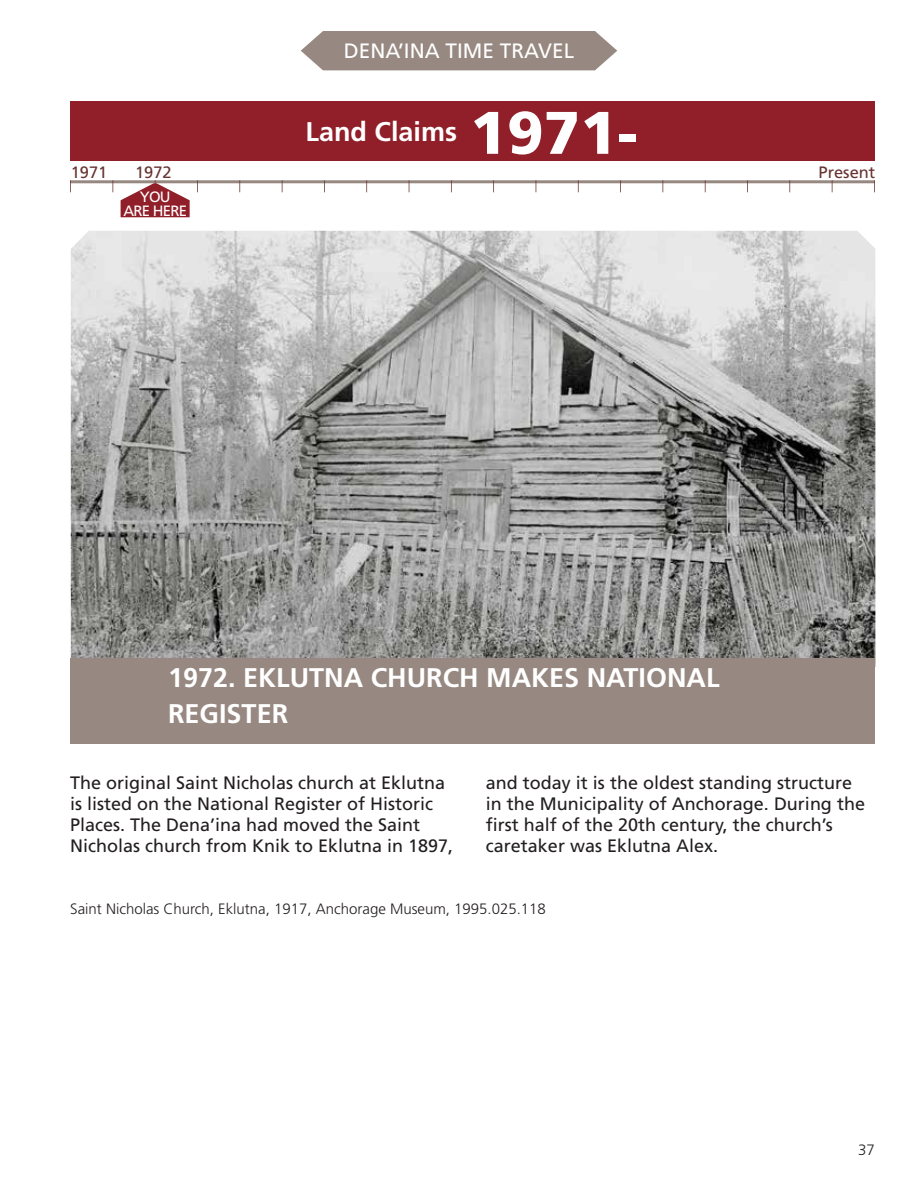
<style>
.page{position:relative;width:918px;height:1188px;background:#fff}
.page>*{position:absolute;margin:0;border:0;box-sizing:border-box;transform-origin:0 0}
.t1{font:900 60px "Frutiger LT Std";color:#fff}
.t2{font:700 27px/36px "Frutiger LT Std";color:#fff}
.t3{font:20.85px "Frutiger LT Std";color:#fff}
.t4{font:18px/21px "Frutiger LT Std";color:#231f20}
.t5{font:16.5px "Frutiger LT Std";color:#663330}
.t6{font:300 15px "Frutiger LT Std";color:#231f20}
.t7{font:15px/13.5px "Frutiger LT Std";letter-spacing:-.05em;color:#fff;text-align:center}
</style>
<div class="page">
<svg style="left:301px;top:31px;width:316px;height:39px;background:#9e9189"></svg>
<div style="left:70px;top:102px;width:805px;height:59px;background:#911f29"></div>
<img style="left:71px;top:231px;width:804px;height:427px">
<div style="left:70px;top:658px;width:805px;height:86px;background:#978981"></div>
<svg style="left:70px;top:180px;width:805px;height:37px"></svg>
<p class="t3" style="left:344px;top:39px;width:232px">DENA’INA TIME TRAVEL</p>
<h2 class="t2" style="left:306px;top:114px;width:153px">Land Claims</h2>
<h1 class="t1" style="left:470px;top:97px;width:168px">1971-</h1>
<p class="t5" style="left:71px;top:162px;width:38px">1971</p>
<p class="t5" style="left:135px;top:162px;width:38px">1972</p>
<p class="t5" style="left:819px;top:162px;width:58px">Present</p>
<p class="t7" style="left:123px;top:190px;width:65px">YOU<br>ARE HERE</p>
<h2 class="t2" style="left:168px;top:660px;width:553px">1972. EKLUTNA CHURCH MAKES NATIONAL<br>REGISTER</h2>
<p class="t4" style="left:70px;top:772px;width:385px">The original Saint Nicholas church at Eklutna is listed on the National Register of Historic Places. The Dena’ina had moved the Saint Nicholas church from Knik to Eklutna in 1897,</p>
<p class="t4" style="left:486px;top:772px;width:381px">and today it is the oldest standing structure in the Municipality of Anchorage. During the first half of the 20th century, the church’s caretaker was Eklutna Alex.</p>
<p class="t6" style="left:70px;top:901px;width:477px">Saint Nicholas Church, Eklutna, 1917, Anchorage Museum, 1995.025.118</p>
<p class="t6" style="left:858px;top:1142px;width:18px">37</p>
</div>
